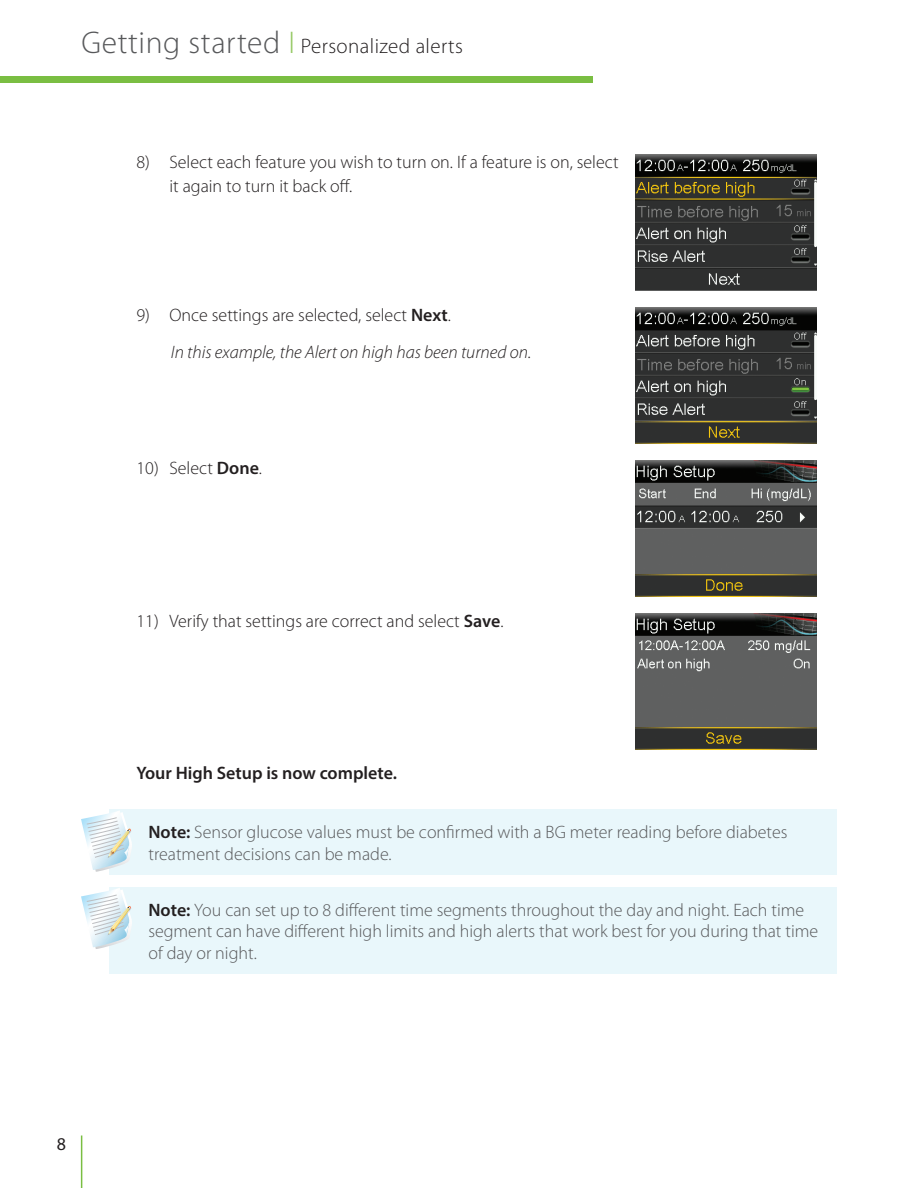
<style>
.page{position:relative;width:918px;height:1188px;background:#fff}
.page>*{position:absolute;margin:0;border:0;box-sizing:border-box;transform-origin:0 0}
.t1{font:300 21px "Myriad Pro";letter-spacing:.02em;color:#231f20}
.t2{font:300 18px/21.6px "Myriad Pro";color:#57585a}
.t3{font:300 18px/24px "Myriad Pro";color:#231f20}
.t4{font:italic 300 18px/36.9px "Myriad Pro";color:#231f20}
.t5{font:600 18px "Myriad Pro";color:#231f20}
.t6{font:18px "Myriad Pro";color:#231f20}
.s1{font-size:31.5px;color:#57585a}
.s2{font-size:31.5px;color:#94c863}
.s3{font-style:normal}
.s4{font-weight:600;font-style:normal}
.s5{font-weight:600}
.s6{font-weight:600;color:#231f20}
</style>
<div class="page">
<div style="left:0;top:76px;width:593px;height:6px;background:#7abe42"></div>
<hr style="left:81px;top:1136px;width:1px;height:52px;background:#7abe42">
<img style="left:635px;top:155px;width:182px;height:136px">
<img style="left:635px;top:307px;width:182px;height:136px">
<img style="left:635px;top:460px;width:182px;height:136px">
<img style="left:635px;top:613px;width:182px;height:136px">
<div style="left:109px;top:810px;width:728px;height:65px;background:#e9f7fb"></div>
<svg style="left:81px;top:811px;width:51px;height:61px"></svg>
<div style="left:109px;top:887px;width:728px;height:87px;background:#e9f7fb"></div>
<svg style="left:81px;top:888px;width:51px;height:61px"></svg>
<p class="t1" style="left:82px;top:34px;width:383px"><span class="s1">Getting started</span> <span class="s2">I</span> Personalized alerts</p>
<p class="t3" style="left:169px;top:150px;width:451px;text-indent:-33px">8) Select each feature you wish to turn on. If a feature is on, select it again to turn it back off.</p>
<p class="t4" style="left:171px;top:297px;width:362px;text-indent:-35px"><span class="s3">9) Once settings are selected, select</span> <span class="s4">Next</span><span class="s3">.<br></span>In this example, the Alert on high has been turned on.</p>
<p class="t3" style="left:136px;top:456px;width:127px">10) Select <span class="s5">Done</span>.</p>
<p class="t3" style="left:136px;top:608px;width:369px">11) Verify that settings are correct and select <span class="s5">Save</span>.</p>
<p class="t5" style="left:136px;top:762px;width:262px">Your High Setup is now complete.</p>
<p class="t2" style="left:148px;top:821px;width:641px"><span class="s6">Note:</span> Sensor glucose values must be confirmed with a BG meter reading before diabetes treatment decisions can be made.</p>
<p class="t2" style="left:148px;top:899px;width:671px"><span class="s6">Note:</span> You can set up to 8 different time segments throughout the day and night. Each time segment can have different high limits and high alerts that work best for you during that time of day or night.</p>
<p class="t6" style="left:57px;top:1133px;width:11px">8</p>
</div>
